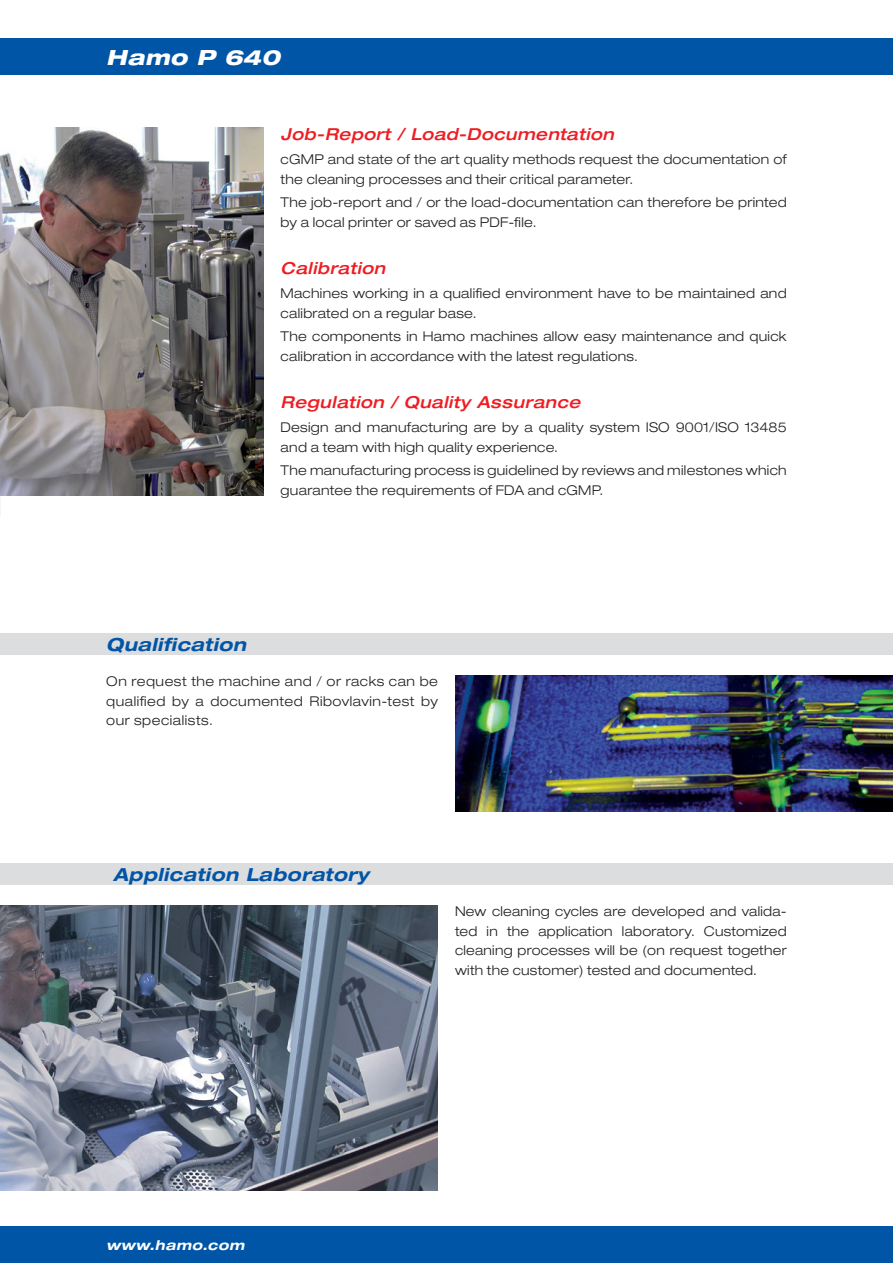
<style>
.page{position:relative;width:893px;height:1263px;background:#fff}
.page>*{position:absolute;margin:0;border:0;box-sizing:border-box;transform-origin:0 0}
.t1{font:italic 800 expanded 21px "Helvetica Neue";letter-spacing:.025em;color:#fff}
.t2{font:italic 700 expanded 18px "Helvetica Neue";letter-spacing:.02em;color:#0155a7}
.t3{font:italic 500 expanded 16.5px "Helvetica Neue";letter-spacing:.03em;color:#ee1d23}
.t4{font:300 expanded 13.5px/19.5px "Helvetica Neue";letter-spacing:.02em;color:#231f20}
.t5{font:italic 700 expanded 13.5px "Helvetica Neue";letter-spacing:.035em;color:#fff}
</style>
<div class="page">
<img style="left:0;top:128px;width:264px;height:367px">
<div style="left:0;top:1227px;width:893px;height:36px;background:#0155a7"></div>
<div style="left:0;top:38px;width:893px;height:36px;background:#0155a7"></div>
<div style="left:0;top:633px;width:893px;height:22px;background:#dcdddf"></div>
<img style="left:0;top:906px;width:438px;height:285px">
<div style="left:0;top:863px;width:893px;height:21px;background:#dcdddf"></div>
<img style="left:455px;top:676px;width:438px;height:136px">
<h1 class="t1" style="left:106px;top:44px;width:175px">Hamo P 640</h1>
<p class="t3" style="left:281px;top:124px;width:335px">Job-Report / Load-Documentation</p>
<p class="t4" style="left:281px;top:149px;width:508px">cGMP and state of the art quality methods request the documentation of the cleaning processes and their critical parameter.</p>
<p class="t4" style="left:281px;top:193px;width:508px">The job-report and / or the load-documentation can therefore be printed by a local printer or saved as PDF-file.</p>
<p class="t3" style="left:281px;top:258px;width:106px">Calibration</p>
<p class="t4" style="left:281px;top:283px;width:508px">Machines working in a qualified environment have to be maintained and calibrated on a regular base.</p>
<p class="t4" style="left:281px;top:327px;width:507px">The components in Hamo machines allow easy maintenance and quick calibration in accordance with the latest regulations.</p>
<p class="t3" style="left:281px;top:392px;width:301px">Regulation / Quality Assurance</p>
<p class="t4" style="left:281px;top:417px;width:508px">Design and manufacturing are by a quality system ISO 9001/ISO 13485 and a team with high quality experience.</p>
<p class="t4" style="left:281px;top:461px;width:508px">The manufacturing process is guidelined by reviews and milestones which guarantee the requirements of FDA and cGMP.</p>
<h2 class="t2" style="left:106px;top:633px;width:141px">Qualification</h2>
<p class="t4" style="left:106px;top:672px;width:333px;text-align:justify">On request the machine and / or racks can be qualified by a documented Ribovlavin-test by our specialists.</p>
<h2 class="t2" style="left:113px;top:863px;width:257px">Application Laboratory</h2>
<p class="t4" style="left:455px;top:902px;width:333px;text-align:justify">New cleaning cycles are developed and valida&shy;ted in the application laboratory. Customized cleaning processes will be (on request together with the customer) tested and documented.</p>
<p class="t5" style="left:106px;top:1237px;width:140px">www.hamo.com</p>
</div>
